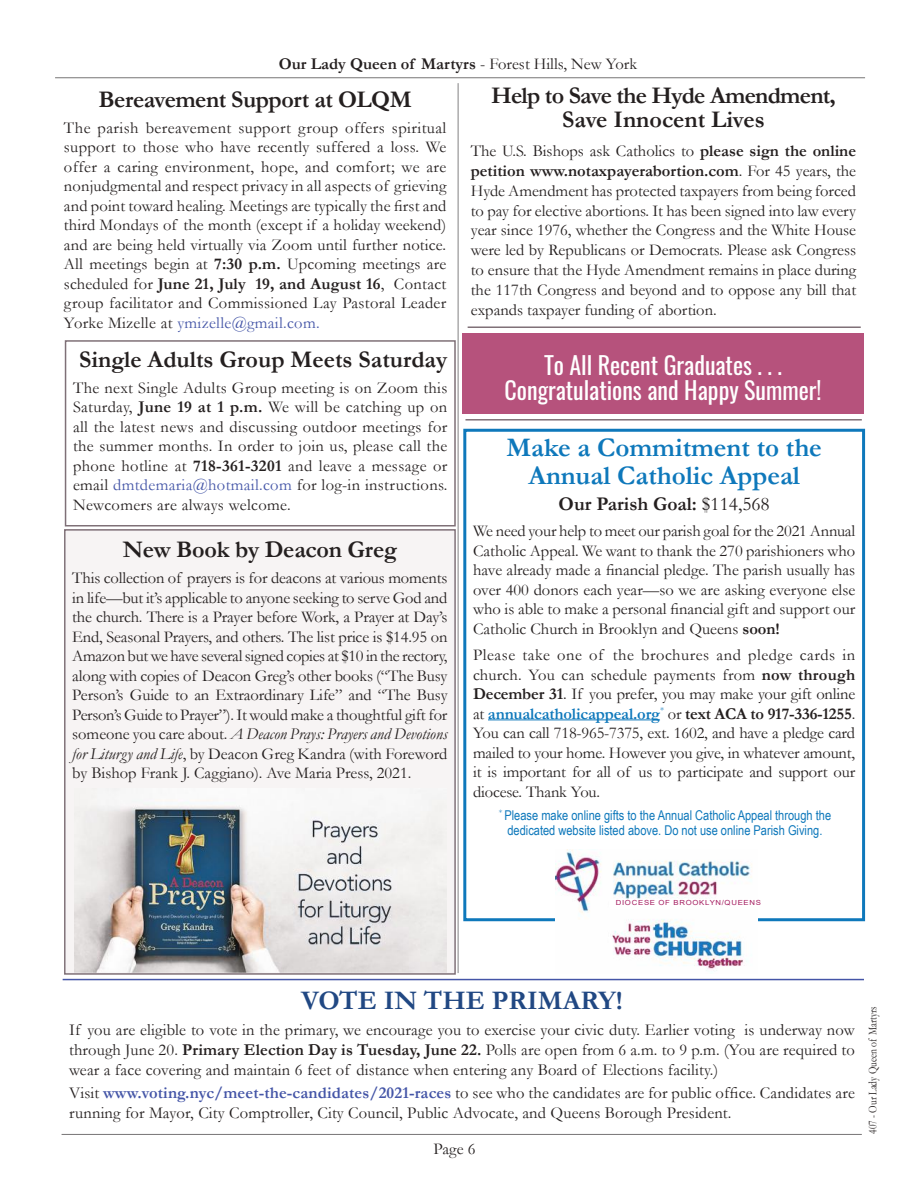
<style>
.page{position:relative;width:918px;height:1188px;background:#fff}
.page>*{position:absolute;margin:0;border:0;box-sizing:border-box;transform-origin:0 0}
.t1{font:700 27px/27.8px "Garamond";color:#0e78bb;text-align:center}
.t2{font:700 27px "Garamond";color:#214883}
.t3{font:700 24px "Garamond";letter-spacing:-.01em;color:#241f1f}
.t4{font:24px/25.5px "Oswald";color:#fff;text-align:center}
.t5{font:700 24px/24px "Garamond";letter-spacing:-.03em;color:#241f1f;text-align:center}
.t6{font:700 19.5px "Garamond";color:#241f1f}
.t7{font:16.65px/19.8px "Garamond";letter-spacing:.01em;color:#241f1f;text-align:justify}
.t8{font:16.5px/19.5px "Garamond";color:#241f1f;text-align:justify}
.t9{font:700 16.5px "Garamond";color:#241f1f}
.t10{font:13.5px/15px "Arial Narrow";color:#0e78bb;text-align:center}
.t11{font:12px "Garamond";color:#241f1f;scale:.8 1}
.t12{font:7.05px "Arial";letter-spacing:.095em;color:#a61f62;scale:1.11 1}
.s1{font-weight:400}
.s2{font-weight:700}
.s3{color:#4455a7}
.s4{font-style:italic}
.s5{font-weight:700;color:#0e78bb}
.s6{font-weight:700;color:#4455a7}
</style>
<div class="page">
<div style="left:67px;top:530px;width:386px;height:443px;background:#f7f4f4"></div>
<img style="left:75px;top:807px;width:372px;height:165px">
<div style="left:64px;top:529px;width:392px;height:446px;border:2px solid #7f7077"></div>
<hr style="left:55px;top:77px;width:810px;height:1px;background:#777576">
<hr style="left:62px;top:1134px;width:800px;height:1px;background:#777576">
<hr style="left:458px;top:83px;width:1px;height:890px;background:#838182">
<hr style="left:488px;top:719px;width:172px;height:1px;background:#0e78bb">
<div style="left:463px;top:429px;width:402px;height:492px;border:3px solid #0e78bb"></div>
<img style="left:556px;top:850px;width:201px;height:121px">
<div style="left:610px;top:900px;width:180px;height:9px;background:#fff"></div>
<div style="left:65px;top:340px;width:391px;height:186px;border:2px solid #7f7077"></div>
<div style="left:462px;top:333px;width:402px;height:81px;background:#b6527c"></div>
<hr style="left:63px;top:979px;width:801px;height:1px;background:#4455a7">
<hr style="left:468px;top:326px;width:393px;height:2px;background:#7f7077">
<hr style="left:465px;top:419px;width:397px;height:2px;background:#7f7077">
<p class="t9" style="left:279px;top:53px;width:360px">Our Lady Queen of Martyrs <span class="s1">- Forest Hills, New York</span></p>
<h2 class="t3" style="left:99px;top:83px;width:315px">Bereavement Support at OLQM</h2>
<p class="t8" style="left:64px;top:118px;width:384px">The parish bereavement support group offers spiritual support to those who have recently suffered a loss. We offer a caring environment, hope, and comfort; we are nonjudgmental and respect privacy in all aspects of grieving and point toward healing. Meetings are typically the first and third Mondays of the month (except if a holiday weekend) and are being held virtually via Zoom until further notice.<br>All meetings begin at <span class="s2">7:30 p.m.</span> Upcoming meetings are scheduled for <span class="s2">June 21, July 19, and August 16</span>, Contact group facilitator and Commissioned Lay Pastoral Leader Yorke Mizelle at <span class="s3">ymizelle@gmail.com.</span></p>
<h2 class="t3" style="left:79px;top:343px;width:370px">Single Adults Group Meets Saturday</h2>
<p class="t8" style="left:73px;top:377px;width:376px">The next Single Adults Group meeting is on Zoom this Saturday, <span class="s2">June 19 at 1 p.m.</span> We will be catching up on all the latest news and discussing outdoor meetings for the summer months. In order to join us, please call the phone hotline at <span class="s2">718-361-3201</span> and leave a message or email <span class="s3">dmtdemaria@hotmail.com</span> for log-in instructions.<br>Newcomers are always welcome.</p>
<h2 class="t3" style="left:123px;top:533px;width:276px">New Book by Deacon Greg</h2>
<p class="t8" style="left:72px;top:568px;width:377px">This collection of prayers is for deacons at various moments in life—but it’s applicable to anyone seeking to serve God and the church. There is a Prayer before Work, a Prayer at Day’s End, Seasonal Prayers, and others. The list price is $14.95 on Amazon but we have several signed copies at $10 in the rectory, along with copies of Deacon Greg’s other books (“The Busy Person’s Guide to an Extraordinary Life” and “The Busy Person’s Guide to Prayer”). It would make a thoughtful gift for someone you care about. <span class="s4">A Deacon Prays: Prayers and Devotions for Liturgy and Life</span>, by Deacon Greg Kandra (with Foreword by Bishop Frank J. Caggiano). Ave Maria Press, 2021.</p>
<h2 class="t5" style="left:491px;top:83px;width:346px">Help to Save the Hyde Amendment,<br>Save Innocent Lives</h2>
<p class="t8" style="left:471px;top:141px;width:387px">The U.S. Bishops ask Catholics to <span class="s2">please sign the online petition www.notaxpayerabortion.com</span>. For 45 years, the Hyde Amendment has protected taxpayers from being forced to pay for elective abortions. It has been signed into law every year since 1976, whether the Congress and the White House were led by Republicans or Democrats. Please ask Congress to ensure that the Hyde Amendment remains in place during the 117th Congress and beyond and to oppose any bill that expands taxpayer funding of abortion.</p>
<h2 class="t4" style="left:505px;top:350px;width:319px">To All Recent Graduates . . .<br>Congratulations and Happy Summer!</h2>
<h1 class="t1" style="left:507px;top:434px;width:317px">Make a Commitment to the<br>Annual Catholic Appeal</h1>
<p class="t6" style="left:559px;top:491px;width:213px">Our Parish Goal: <span class="s1">$114,568</span></p>
<p class="t8" style="left:473px;top:521px;width:384px">We need your help to meet our parish goal for the 2021 Annual Catholic Appeal. We want to thank the 270 parishioners who have already made a financial pledge. The parish usually has over 400 donors each year—so we are asking everyone else who is able to make a personal financial gift and support our Catholic Church in Brooklyn and Queens <span class="s2">soon!</span></p>
<p class="t8" style="left:473px;top:645px;width:384px">Please take one of the brochures and pledge cards in church. You can schedule payments from <span class="s2">now through December 31</span>. If you prefer, you may make your gift online at <span class="s5">annualcatholicappeal.org</span><sup>*</sup> or <span class="s2">text ACA to 917-336-1255</span>.<br>You can call 718-965-7375, ext. 1602, and have a pledge card mailed to your home. However you give, in whatever amount, it is important for all of us to participate and support our diocese. Thank You.</p>
<p class="t10" style="left:499px;top:807px;width:334px"><sup>*</sup> Please make online gifts to the Annual Catholic Appeal through the dedicated website listed above. Do not use online Parish Giving.</p>
<p class="t12" style="left:616px;top:898px;width:132px">DIOCESE OF BROOKLYN/QUEENS</p>
<h1 class="t2" style="left:301px;top:982px;width:323px">VOTE IN THE PRIMARY!</h1>
<p class="t7" style="left:69px;top:1020px;width:787px">If you are eligible to vote in the primary, we encourage you to exercise your civic duty. Earlier voting is underway now through June 20. <span class="s2">Primary Election Day is Tuesday, June 22.</span> Polls are open from 6 a.m. to 9 p.m. (You are required to wear a face covering and maintain 6 feet of distance when entering any Board of Elections facility.)</p>
<p class="t7" style="left:69px;top:1082px;width:787px">Visit <span class="s6">www.voting.nyc/meet-the-candidates/2021-races</span> to see who the candidates are for public office. Candidates are running for Mayor, City Comptroller, City Council, Public Advocate, and Queens Borough President.</p>
<p class="t8" style="left:434px;top:1138px;width:43px">Page 6</p>
<p class="t11" style="left:865px;top:1134px;width:161px;rotate:-90deg">407 - Our Lady Queen of Martyrs</p>
</div>
